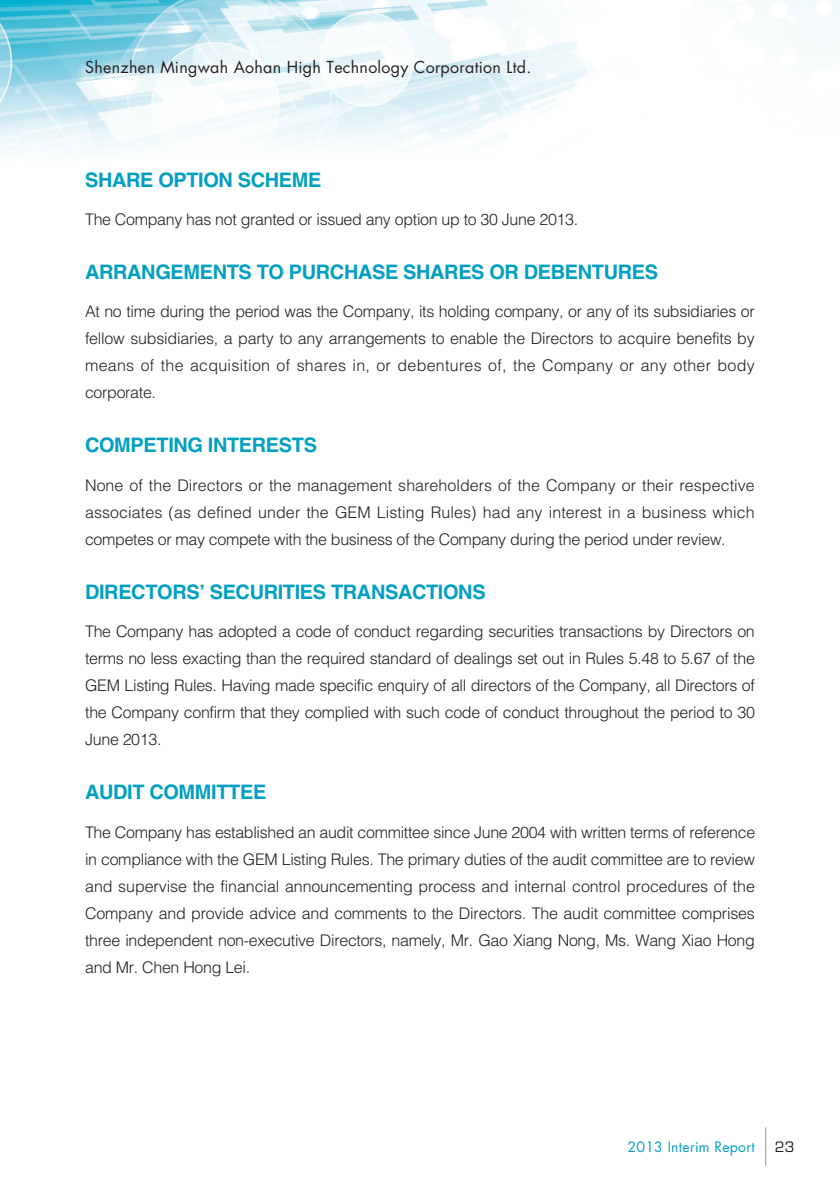
<style>
.page{position:relative;width:840px;height:1191px;background:#fff}
.page>*{position:absolute;margin:0;border:0;box-sizing:border-box;transform-origin:0 0}
.t1{font:700 20px "Helvetica LT Std";letter-spacing:-.02em;color:#009fc3}
.t2{font:300 16px/27px "Helvetica LT Std";letter-spacing:-.02em;color:#231f20;text-align:justify}
.t3{font:16px "Futura Std";letter-spacing:.02em;color:#231f20}
.t4{font:14px "Futura Std";letter-spacing:.02em;color:#009fc3}
.t5{font:14px "Eurostile LT Std";color:#231f20}
</style>
<div class="page">
<img style="left:0;top:0;width:839px;height:151px">
<hr style="left:764px;top:1127px;width:1px;height:39px;background:#939598">
<p class="t3" style="left:85px;top:57px;width:447px">Shenzhen Mingwah Aohan High Technology Corporation Ltd.</p>
<p class="t1" style="left:85px;top:167px;width:238px">SHARE OPTION SCHEME</p>
<p class="t2" style="left:85px;top:206px;width:494px">The Company has not granted or issued any option up to 30 June 2013.</p>
<p class="t1" style="left:85px;top:260px;width:574px">ARRANGEMENTS TO PURCHASE SHARES OR DEBENTURES</p>
<p class="t2" style="left:85px;top:298px;width:670px">At no time during the period was the Company, its holding company, or any of its subsidiaries or fellow subsidiaries, a party to any arrangements to enable the Directors to acquire benefits by means of the acquisition of shares in, or debentures of, the Company or any other body corporate.</p>
<p class="t1" style="left:85px;top:433px;width:233px">COMPETING INTERESTS</p>
<p class="t2" style="left:85px;top:471px;width:670px">None of the Directors or the management shareholders of the Company or their respective associates (as defined under the GEM Listing Rules) had any interest in a business which competes or may compete with the business of the Company during the period under review.</p>
<p class="t1" style="left:85px;top:579px;width:402px">DIRECTORS’ SECURITIES TRANSACTIONS</p>
<p class="t2" style="left:85px;top:618px;width:671px">The Company has adopted a code of conduct regarding securities transactions by Directors on terms no less exacting than the required standard of dealings set out in Rules 5.48 to 5.67 of the GEM Listing Rules. Having made specific enquiry of all directors of the Company, all Directors of the Company confirm that they complied with such code of conduct throughout the period to 30<br>June 2013.</p>
<p class="t1" style="left:85px;top:780px;width:183px">AUDIT COMMITTEE</p>
<p class="t2" style="left:85px;top:818px;width:671px">The Company has established an audit committee since June 2004 with written terms of reference in compliance with the GEM Listing Rules. The primary duties of the audit committee are to review and supervise the financial announcementing process and internal control procedures of the Company and provide advice and comments to the Directors. The audit committee comprises three independent non-executive Directors, namely, Mr. Gao Xiang Nong, Ms. Wang Xiao Hong and Mr. Chen Hong Lei.</p>
<p class="t4" style="left:627px;top:1137px;width:128px">2013 Interim Report</p>
<p class="t5" style="left:774px;top:1138px;width:21px">23</p>
</div>
